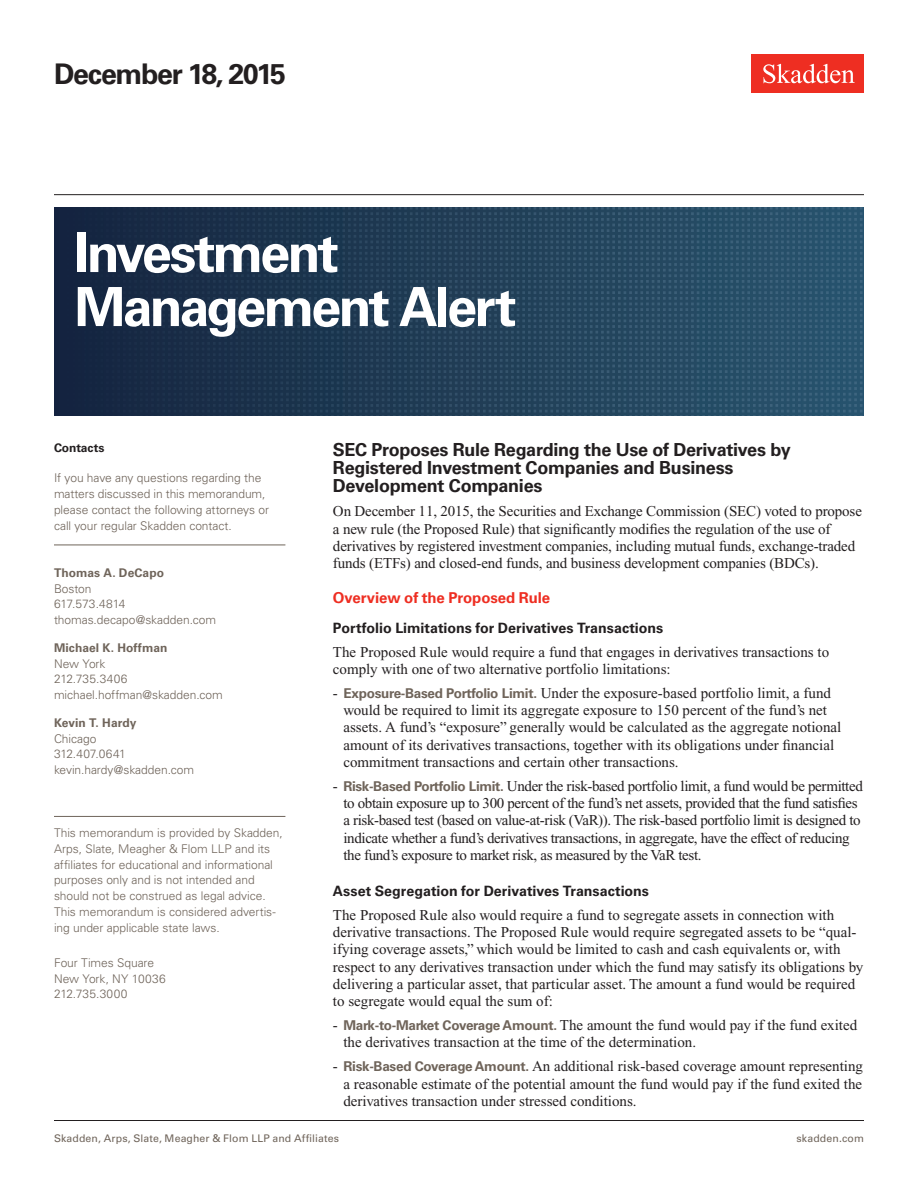
<style>
.page{position:relative;width:918px;height:1188px;background:#fff}
.page>*{position:absolute;margin:0;border:0;box-sizing:border-box;transform-origin:0 0}
.t1{font:700 54px/54px "Univers LT Std";letter-spacing:-.055em;color:#fff}
.Date{font:700 28.5px "Univers LT Std";letter-spacing:-.05em;color:#231f20}
.First_Level_Heading{font:700 18px/18px "Univers LT Std";letter-spacing:-.015em;color:#231f20}
.Main_Body{font:15px/17.2px "Times New Roman PS Std";color:#231f20}
.Main_Body-2{font:15px/17.2px "Times New Roman PS Std";letter-spacing:-.025em;color:#231f20}
.First_Level_Heading-2{font:700 15px "Univers LT Std";letter-spacing:-.005em;color:#ee2e22}
.Second_Level_Heading{font:700 14.25px "Univers LT Std";color:#231f20}
.Sidebar_body_rule_be{font:300 12px/15.8px "Univers LT Std";letter-spacing:-.005em;color:#6f645a}
.Sidebar_body{font:300 12px "Univers LT Std";letter-spacing:-.005em;color:#6f645a}
.Name{font:700 12px "Univers LT Std";letter-spacing:.005em;color:#6f645a}
.Firm_Address{font:300 12px "Univers LT Std";letter-spacing:-.005em;color:#6f645a}
.Sidebar_body-2{font:300 12px "Univers LT Std";letter-spacing:.015em;color:#6f645a}
.Sidebar_body_rule_be-2{font:300 12px "Univers LT Std";letter-spacing:.015em;color:#6f645a}
.contacts_Header_side{font:700 12px "Univers LT Std";letter-spacing:-.005em;color:#231f20}
.t2{font:10.5px "Univers LT Std";letter-spacing:.01em;color:#6f645a}
.s1{font-family:"Univers LT Std";font-weight:700;font-size:13.5px;color:#6f645a}
</style>
<div class="page">
<img style="left:54px;top:208px;width:810px;height:207px">
<div style="left:752px;top:54px;width:112px;height:39px;background:#ee2e22"></div>
<svg style="left:763px;top:64px;width:92px;height:19px"></svg>
<hr style="left:54px;top:545px;width:231px;height:1px;background:#6f645a">
<hr style="left:54px;top:816px;width:231px;height:1px;background:#6f645a">
<hr style="left:54px;top:194px;width:810px;height:1px;background:#231f20">
<hr style="left:54px;top:1120px;width:810px;height:1px;background:#231f20">
<p class="Date" style="left:54px;top:57px;width:234px">December 18, 2015</p>
<h1 class="t1" style="left:75px;top:226px;width:443px">Investment<br>Management Alert</h1>
<p class="contacts_Header_side" style="left:54px;top:441px;width:52px">Contacts</p>
<p class="Sidebar_body_rule_be" style="left:54px;top:470px;width:217px">If you have any questions regarding the matters discussed in this memorandum, please contact the following attorneys or call your regular Skadden contact.</p>
<p class="Name" style="left:54px;top:566px;width:112px">Thomas A. DeCapo</p>
<p class="Sidebar_body" style="left:54px;top:581px;width:39px">Boston</p>
<p class="Sidebar_body" style="left:54px;top:597px;width:73px">617.573.4814</p>
<p class="Sidebar_body" style="left:54px;top:613px;width:164px">thomas.decapo@skadden.com</p>
<p class="Name" style="left:54px;top:641px;width:115px">Michael K. Hoffman</p>
<p class="Sidebar_body" style="left:54px;top:656px;width:53px">New York</p>
<p class="Sidebar_body-2" style="left:54px;top:672px;width:75px">212.735.3406</p>
<p class="Sidebar_body" style="left:54px;top:688px;width:170px">michael.hoffman@skadden.com</p>
<p class="Name" style="left:54px;top:716px;width:84px">Kevin T. Hardy</p>
<p class="Sidebar_body" style="left:54px;top:731px;width:44px">Chicago</p>
<p class="Sidebar_body" style="left:54px;top:747px;width:73px">312.407.0641</p>
<p class="Sidebar_body" style="left:54px;top:763px;width:142px">kevin.hardy@skadden.com</p>
<p class="Sidebar_body_rule_be" style="left:54px;top:825px;width:230px">This memorandum is provided by Skadden, Arps, Slate, Meagher &amp; Flom LLP and its affiliates for educational and informational purposes only and is not intended and should not be construed as legal advice.<br>This memorandum is considered advertis&shy;ing under applicable state laws.</p>
<p class="Firm_Address" style="left:54px;top:955px;width:102px">Four Times Square</p>
<p class="Sidebar_body_rule_be" style="left:54px;top:970px;width:113px">New York, NY 10036</p>
<p class="Sidebar_body_rule_be-2" style="left:54px;top:987px;width:75px">212.735.3000</p>
<p class="First_Level_Heading" style="left:333px;top:441px;width:459px">SEC Proposes Rule Regarding the Use of Derivatives by<br>Registered Investment Companies and Business<br>Development Companies</p>
<p class="Main_Body" style="left:333px;top:503px;width:531px">On December 11, 2015, the Securities and Exchange Commission (SEC) voted to propose a new rule (the Proposed Rule) that significantly modifies the regulation of the use of derivatives by registered investment companies, including mutual funds, exchange-traded funds (ETFs) and closed-end funds, and business development companies (BDCs).</p>
<p class="First_Level_Heading-2" style="left:333px;top:589px;width:219px">Overview of the Proposed Rule</p>
<p class="Second_Level_Heading" style="left:333px;top:619px;width:332px">Portfolio Limitations for Derivatives Transactions</p>
<p class="Main_Body" style="left:333px;top:643px;width:498px">The Proposed Rule would require a fund that engages in derivatives transactions to comply with one of two alternative portfolio limitations:</p>
<p class="Main_Body" style="left:343px;top:684px;width:499px;text-indent:-10px">- <span class="s1">Exposure-Based Portfolio Limit.</span> Under the exposure-based portfolio limit, a fund would be required to limit its aggregate exposure to 150 percent of the fund’s net assets. A fund’s “exposure” generally would be calculated as the aggregate notional amount of its derivatives transactions, together with its obligations under financial commitment transactions and certain other transactions.</p>
<p class="Main_Body-2" style="left:343px;top:777px;width:521px;text-indent:-10px">- <span class="s1">Risk-Based Portfolio Limit.</span> Under the risk-based portfolio limit, a fund would be permitted to obtain exposure up to 300 percent of the fund’s net assets, provided that the fund satisfies a risk-based test (based on value-at-risk (VaR)). The risk-based portfolio limit is designed to indicate whether a fund’s derivatives transactions, in aggregate, have the effect of reducing the fund’s exposure to market risk, as measured by the VaR test.</p>
<p class="Second_Level_Heading" style="left:333px;top:883px;width:318px">Asset Segregation for Derivatives Transactions</p>
<p class="Main_Body" style="left:333px;top:906px;width:532px">The Proposed Rule also would require a fund to segregate assets in connection with derivative transactions. The Proposed Rule would require segregated assets to be “qual&shy;ifying coverage assets,” which would be limited to cash and cash equivalents or, with respect to any derivatives transaction under which the fund may satisfy its obligations by delivering a particular asset, that particular asset. The amount a fund would be required to segregate would equal the sum of:</p>
<p class="Main_Body" style="left:343px;top:1017px;width:515px;text-indent:-10px">- <span class="s1">Mark-to-Market Coverage Amount.</span> The amount the fund would pay if the fund exited the derivatives transaction at the time of the determination.</p>
<p class="Main_Body" style="left:343px;top:1058px;width:521px;text-align:justify;text-indent:-10px">- <span class="s1">Risk-Based Coverage Amount.</span> An additional risk-based coverage amount representing a reasonable estimate of the potential amount the fund would pay if the fund exited the derivatives transaction under stressed conditions.</p>
<p class="t2" style="left:54px;top:1132px;width:287px">Skadden, Arps, Slate, Meagher &amp; Flom LLP and Affiliates</p>
<p class="t2" style="left:797px;top:1132px;width:69px">skadden.com</p>
</div>
